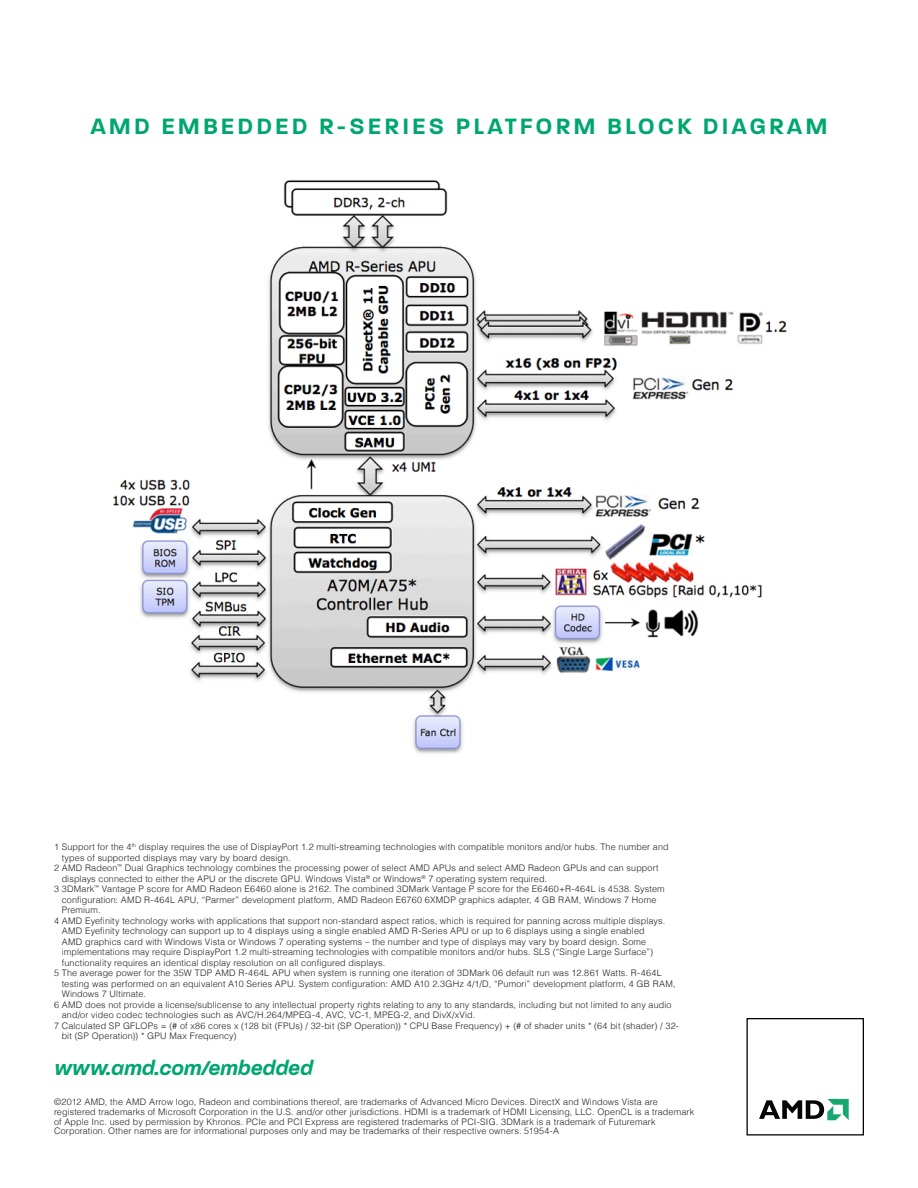
<style>
.page{position:relative;width:918px;height:1188px;background:#fff}
.page>*{position:absolute;margin:0;border:0;box-sizing:border-box;transform-origin:0 0}
.t1{font:600 30px "Paralucent";letter-spacing:.1em;color:#00a670}
.t2{font:italic 600 27px "Paralucent";color:#00a670}
.t3{font:300 9px/10.5px "Helvetica";letter-spacing:.015em;color:#231f20}
</style>
<div class="page">
<svg style="left:759px;top:1099px;width:90px;height:21px"></svg>
<div style="left:746px;top:1018px;width:118px;height:117px;border:1px solid #050504"></div>
<img style="left:113px;top:180px;width:674px;height:574px">
<p class="t1" style="left:90px;top:110px;width:739px">AMD EMBEDDED R-SERIES PLATFORM BLOCK DIAGRAM</p>
<p class="t3" style="left:62px;top:842px;width:608px;text-indent:-8px">1 Support for the 4<sup>th</sup> display requires the use of DisplayPort 1.2 multi-streaming technologies with compatible monitors and/or hubs. The number and types of supported displays may vary by board design.</p>
<p class="t3" style="left:62px;top:863px;width:598px;text-indent:-8px">2 AMD Radeon<sup>™</sup> Dual Graphics technology combines the processing power of select AMD APUs and select AMD Radeon GPUs and can support displays connected to either the APU or the discrete GPU. Windows Vista<sup>®</sup> or Windows<sup>®</sup> 7 operating system required.</p>
<p class="t3" style="left:62px;top:884px;width:604px;text-indent:-8px">3 3DMark<sup>™</sup> Vantage P score for AMD Radeon E6460 alone is 2162. The combined 3DMark Vantage P score for the E6460+R-464L is 4538. System configuration: AMD R-464L APU, “Parmer” development platform, AMD Radeon E6760 6XMDP graphics adapter, 4 GB RAM, Windows 7 Home<br>Premium.</p>
<p class="t3" style="left:62px;top:915px;width:605px;text-indent:-8px">4 AMD Eyefinity technology works with applications that support non-standard aspect ratios, which is required for panning across multiple displays.<br>AMD Eyefinity technology can support up to 4 displays using a single enabled AMD R-Series APU or up to 6 displays using a single enabled AMD graphics card with Windows Vista or Windows 7 operating systems – the number and type of displays may vary by board design. Some implementations may require DisplayPort 1.2 multi-streaming technologies with compatible monitors and/or hubs. SLS (“Single Large Surface”) functionality requires an identical display resolution on all configured displays.</p>
<p class="t3" style="left:62px;top:968px;width:615px;text-indent:-8px">5 The average power for the 35W TDP AMD R-464L APU when system is running one iteration of 3DMark 06 default run was 12.861 Watts. R-464L testing was performed on an equivalent A10 Series APU. System configuration: AMD A10 2.3GHz 4/1/D, “Pumori” development platform, 4 GB RAM,<br>Windows 7 Ultimate.</p>
<p class="t3" style="left:62px;top:999px;width:611px;text-indent:-8px">6 AMD does not provide a license/sublicense to any intellectual property rights relating to any to any standards, including but not limited to any audio and/or video codec technologies such as AVC/H.264/MPEG-4, AVC, VC-1, MPEG-2, and DivX/xVid.</p>
<p class="t3" style="left:62px;top:1020px;width:619px;text-indent:-8px">7 Calculated SP GFLOPs = (# of x86 cores x (128 bit (FPUs) / 32-bit (SP Operation)) * CPU Base Frequency) + (# of shader units * (64 bit (shader) / 32- bit (SP Operation)) * GPU Max Frequency)</p>
<p class="t2" style="left:54px;top:1054px;width:260px">www.amd.com/embedded</p>
<p class="t3" style="left:54px;top:1097px;width:642px;line-height:9.8px">©2012 AMD, the AMD Arrow logo, Radeon and combinations thereof, are trademarks of Advanced Micro Devices. DirectX and Windows Vista are registered trademarks of Microsoft Corporation in the U.S. and/or other jurisdictions. HDMI is a trademark of HDMI Licensing, LLC. OpenCL is a trademark of Apple Inc. used by permission by Khronos. PCIe and PCI Express are registered trademarks of PCI-SIG. 3DMark is a trademark of Futuremark Corporation. Other names are for informational purposes only and may be trademarks of their respective owners. 51954-A</p>
</div>
